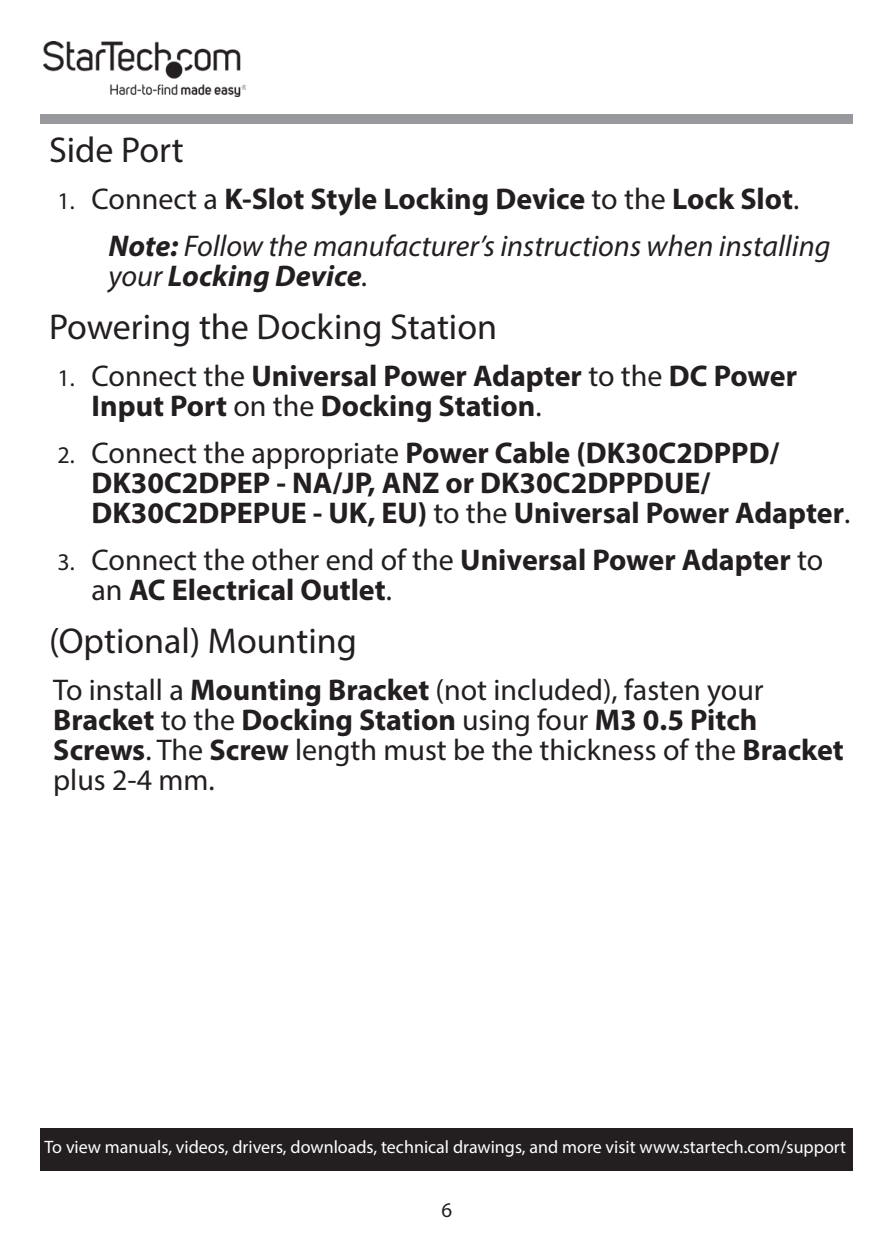
<style>
.page{position:relative;width:893px;height:1259px;background:#fff}
.page>*{position:absolute;margin:0;border:0;box-sizing:border-box;transform-origin:0 0}
.t1{font:36px "Myriad Pro";color:#231f20}
.t2{font:700 30px/30px "Myriad Pro";color:#231f20}
.Text{font:30px/30px "Myriad Pro";color:#231f20}
.Note{font:italic 30px/30px "Myriad Pro";color:#231f20}
.t3{font:21px "Myriad Pro";color:#231f20}
.t4{font:18px "Myriad Pro";color:#fff}
.s1{font-weight:400;font-size:24px}
.s2{font-weight:400}
.s3{font-weight:700}
</style>
<div class="page">
<img style="left:43px;top:42px;width:203px;height:55px">
<div style="left:40px;top:1128px;width:812px;height:42px;background:#231f20"></div>
<div style="left:40px;top:115px;width:812px;height:9px;background:#97999c"></div>
<h2 class="t1" style="left:49px;top:128px;width:136px">Side Port</h2>
<p class="t2" style="left:58px;top:183px;width:743px"><span class="s1">1.</span> <span class="s2">Connect a</span> K-Slot Style Locking Device <span class="s2">to the</span> Lock Slot<span class="s2">.</span></p>
<p class="Note" style="left:109px;top:230px;width:723px"><span class="s3">Note:</span> Follow the manufacturer’s instructions when installing your <span class="s3">Locking Device</span>.</p>
<h2 class="t1" style="left:49px;top:305px;width:450px">Powering the Docking Station</h2>
<p class="t2" style="left:92px;top:360px;width:707px;text-indent:-34px"><span class="s1">1.</span> <span class="s2">Connect the</span> Universal Power Adapter <span class="s2">to the</span> DC Power<br>Input Port <span class="s2">on the</span> Docking Station<span class="s2">.</span></p>
<p class="t2" style="left:92px;top:437px;width:760px;text-indent:-34px"><span class="s1">2.</span> <span class="s2">Connect the appropriate</span> Power Cable (DK30C2DPPD/<br>DK30C2DPEP - NA/JP, ANZ or DK30C2DPPDUE/<br>DK30C2DPEPUE - UK, EU) <span class="s2">to the</span> Universal Power Adapter<span class="s2">.</span></p>
<p class="t2" style="left:92px;top:544px;width:733px;text-indent:-34px"><span class="s1">3.</span> <span class="s2">Connect the other end of the</span> Universal Power Adapter <span class="s2">to an</span> AC Electrical Outlet<span class="s2">.</span></p>
<h2 class="t1" style="left:49px;top:619px;width:309px">(Optional) Mounting</h2>
<p class="Text" style="left:53px;top:674px;width:792px">To install a <span class="s3">Mounting Bracket</span> (not included), fasten your <span class="s3">Bracket</span> to the <span class="s3">Docking Station</span> using four <span class="s3">M3 0.5 Pitch Screws</span>. The <span class="s3">Screw</span> length must be the thickness of the <span class="s3">Bracket </span>plus 2-4 mm.</p>
<p class="t4" style="left:45px;top:1135px;width:803px">To view manuals, videos, drivers, downloads, technical drawings, and more visit www.startech.com/support</p>
<p class="t3" style="left:442px;top:1197px;width:12px">6</p>
</div>
